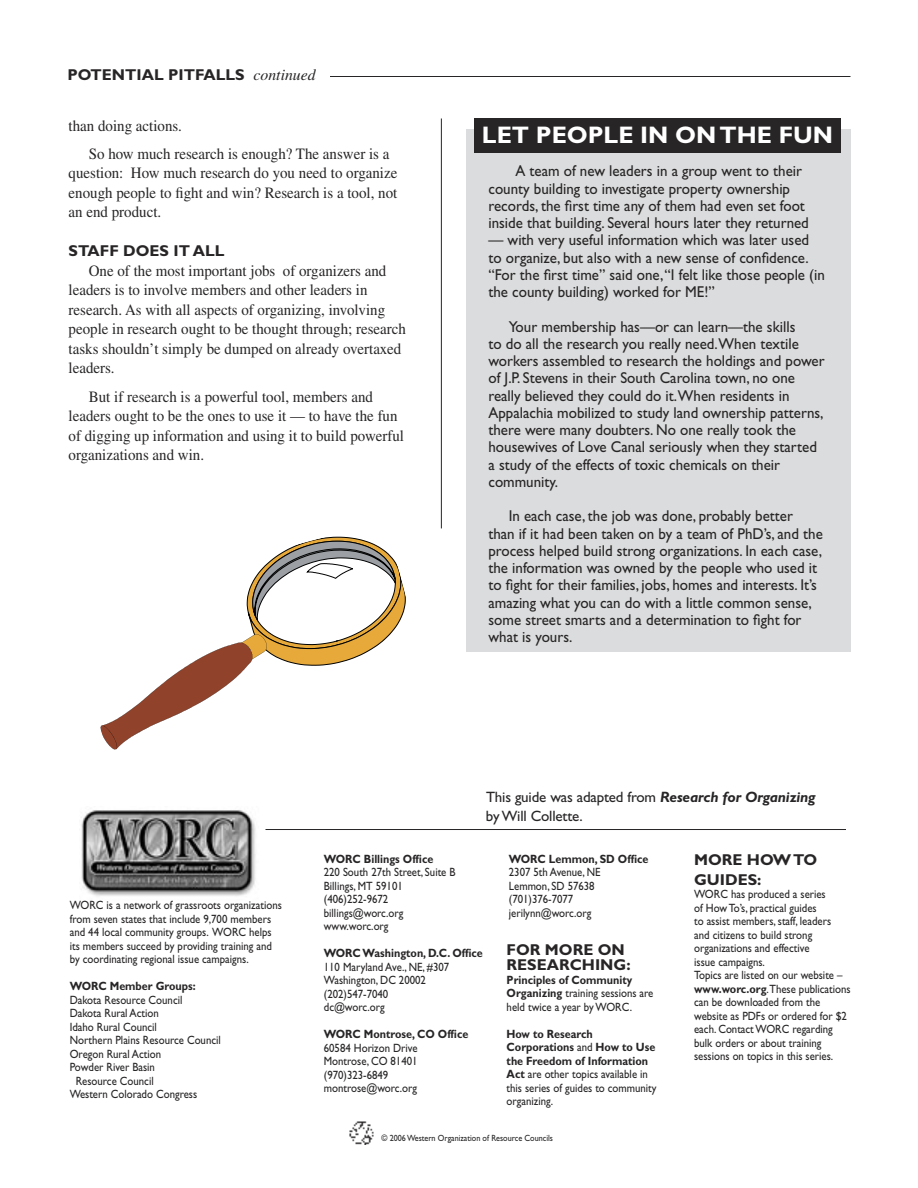
<style>
.page{position:relative;width:918px;height:1188px;background:#fff}
.page>*{position:absolute;margin:0;border:0;box-sizing:border-box;transform-origin:0 0}
.t1{font:700 24px "Gill Sans";color:#fff}
.t2{font:15.75px/17.2px "Gill Sans";color:#272525;scale:.95 1}
.t3{font:15.75px/19.5px "Times";color:#272525;scale:.95 1}
.t4{font:700 15.75px/19.5px "Gill Sans";color:#272525}
.t5{font:15px/18.8px "Gill Sans";letter-spacing:-.01em;color:#272525}
.t6{font:12px/13.5px "Gill Sans";color:#272525;scale:.9 1}
.t7{font:700 12px "Gill Sans";color:#272525;scale:.9 1}
.t8{font:9px "Gill Sans";color:#272525;scale:.9 1}
.s1{font-family:"Times";font-weight:400;font-style:italic}
.s2{font-weight:700;font-style:italic}
.s3{font-weight:700}
</style>
<div class="page">
<img style="left:81px;top:810px;width:175px;height:86px">
<hr style="left:266px;top:829px;width:580px;height:1px;background:#272525">
<img style="left:350px;top:1122px;width:23px;height:23px">
<hr style="left:330px;top:76px;width:520px;height:1px;background:#272525">
<svg style="left:100px;top:536px;width:306px;height:214px"></svg>
<div style="left:466px;top:129px;width:384px;height:523px;background:#dbdcdd"></div>
<div style="left:474px;top:118px;width:367px;height:35px;background:#272525"></div>
<hr style="left:441px;top:119px;width:1px;height:409px;background:#272525">
<h2 class="t4" style="left:68px;top:65px;width:250px">POTENTIAL PITFALLS <span class="s1">continued</span></h2>
<h2 class="t3" style="left:89px;top:111px;width:318px;line-height:28.2px;text-indent:-20px">than doing actions.<br>So how much research is enough? The answer is a</h2>
<h2 class="t3" style="left:69px;top:163px;width:348px;text-align:justify">question: How much research do you need to organize enough people to fight and win? Research is a tool, not an end product.</h2>
<h2 class="t4" style="left:69px;top:241px;width:158px">STAFF DOES IT ALL</h2>
<p class="t3" style="left:69px;top:261px;width:357px;text-indent:20px">One of the most important jobs of organizers and leaders is to involve members and other leaders in research. As with all aspects of organizing, involving people in research ought to be thought through; research tasks shouldn’t simply be dumped on already overtaxed leaders.</p>
<h2 class="t3" style="left:69px;top:386px;width:355px;text-indent:20px">But if research is a powerful tool, members and leaders ought to be the ones to use it — to have the fun of digging up information and using it to build powerful organizations and win.</h2>
<h1 class="t1" style="left:482px;top:121px;width:353px">LET PEOPLE IN ON THE FUN</h1>
<h2 class="t2" style="left:488px;top:163px;width:339px;text-indent:27px">A team of new leaders in a group went to their county building to investigate property ownership records, the first time any of them had even set foot inside that building. Several hours later they returned</h2>
<h2 class="t2" style="left:488px;top:232px;width:356px">— with very useful information which was later used to organize, but also with a new sense of confidence. “For the first time” said one, “I felt like those people (in the county building) worked for ME!”</h2>
<p class="t2" style="left:488px;top:318px;width:355px;text-indent:20px">Your membership has—or can learn—the skills<br>to do all the research you really need.When textile workers assembled to research the holdings and power of J.P. Stevens in their South Carolina town, no one really believed they could do it.When residents in Appalachia mobilized to study land ownership patterns, there were many doubters. No one really took the housewives of Love Canal seriously when they started a study of the effects of toxic chemicals on their community.</p>
<p class="t2" style="left:488px;top:508px;width:353px;text-indent:20px">In each case, the job was done, probably better than if it had been taken on by a team of PhD’s, and the process helped build strong organizations. In each case, the information was owned by the people who used it to fight for their families, jobs, homes and interests. It’s amazing what you can do with a little common sense, some street smarts and a determination to fight for what is yours.</p>
<p class="t5" style="left:486px;top:788px;width:331px">This guide was adapted from <span class="s2">Research for Organizing </span>by Will Collette.</p>
<p class="t6" style="left:70px;top:899px;width:237px">WORC is a network of grassroots organizations from seven states that include 9,700 members and 44 local community groups. WORC helps its members succeed by providing training and by coordinating regional issue campaigns.</p>
<p class="t7" style="left:70px;top:979px;width:141px">WORC Member Groups:</p>
<p class="t6" style="left:70px;top:993px;width:127px">Dakota Resource Council</p>
<p class="t6" style="left:70px;top:1007px;width:100px">Dakota Rural Action</p>
<p class="t6" style="left:70px;top:1020px;width:98px">Idaho Rural Council</p>
<p class="t6" style="left:70px;top:1034px;width:169px">Northern Plains Resource Council</p>
<p class="t6" style="left:70px;top:1047px;width:103px">Oregon Rural Action</p>
<p class="t6" style="left:70px;top:1061px;width:96px">Powder River Basin</p>
<p class="t6" style="left:76px;top:1074px;width:88px">Resource Council</p>
<p class="t6" style="left:70px;top:1088px;width:143px">Western Colorado Congress</p>
<p class="t7" style="left:324px;top:851px;width:123px">WORC Billings Office</p>
<p class="t6" style="left:324px;top:865px;width:148px">220 South 27th Street, Suite B<br>Billings, MT 59101 (406)252-9672 billings@worc.org www.worc.org</p>
<p class="t7" style="left:324px;top:946px;width:178px">WORC Washington, D.C. Office</p>
<p class="t6" style="left:324px;top:960px;width:141px">110 Maryland Ave., NE, #307<br>Washington, DC 20002 (202)547-7040 dc@worc.org</p>
<p class="t7" style="left:324px;top:1027px;width:162px">WORC Montrose, CO Office</p>
<p class="t6" style="left:324px;top:1041px;width:106px">60584 Horizon Drive<br>Montrose, CO 81401 (970)323-6849 montrose@worc.org</p>
<p class="t7" style="left:509px;top:851px;width:157px">WORC Lemmon, SD Office</p>
<p class="t6" style="left:509px;top:865px;width:103px">2307 5th Avenue, NE<br>Lemmon, SD 57638 (701)376-7077 jerilynn@worc.org</p>
<h2 class="t4" style="left:507px;top:942px;width:126px;line-height:15.8px">FOR MORE ON<br>RESEARCHING:</h2>
<p class="t6" style="left:507px;top:973px;width:165px"><span class="s3">Principles of Community<br>Organizing</span> training sessions are held twice a year by WORC.</p>
<p class="t6" style="left:507px;top:1027px;width:168px"><span class="s3">How to Research<br>Corporations</span> and <span class="s3">How to Use the Freedom of Information<br>Act</span> are other topics available in this series of guides to community organizing.</p>
<p class="t8" style="left:381px;top:1133px;width:192px">© 2006 Western Organization of Resource Councils</p>
<h2 class="t4" style="left:694px;top:850px;width:125px">MORE HOW TO<br>GUIDES:</h2>
<p class="t6" style="left:694px;top:888px;width:175px">WORC has produced a series<br>of How To’s, practical guides<br>to assist members, staff, leaders<br>and citizens to build strong organizations and effective<br>issue campaigns.<br>Topics are listed on our website – <span class="s3">www.worc.org</span>.These publications can be downloaded from the website as PDFs or ordered for $2 each. Contact WORC regarding bulk orders or about training sessions on topics in this series.</p>
</div>
